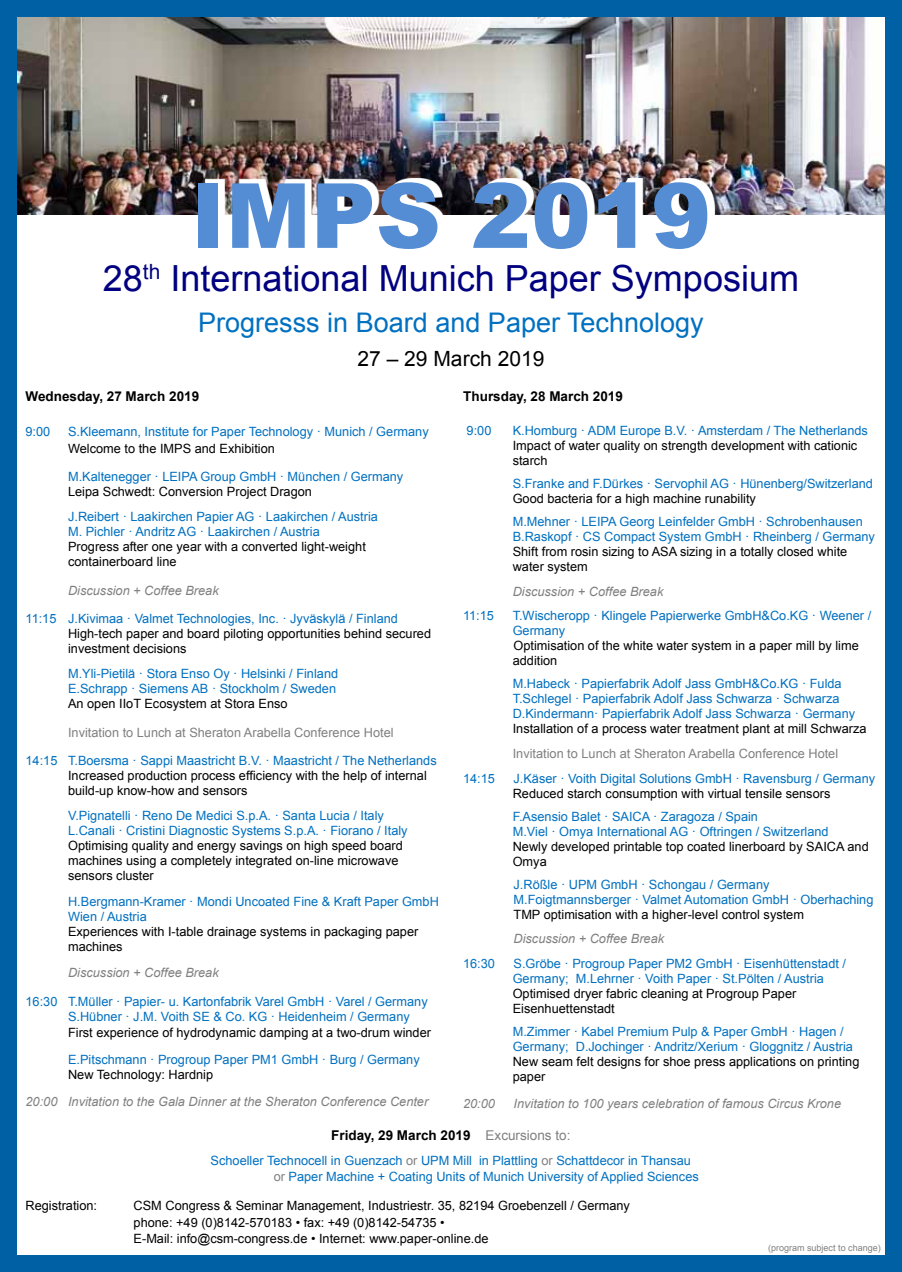
<style>
.page{position:relative;width:902px;height:1272px;background:#fff}
.page>*{position:absolute;margin:0;border:0;box-sizing:border-box;transform-origin:0 0}
.t1{font:900 90px "Arial";color:#548dd4}
.t2{font:36px "Arial";color:#000080}
.t3{font:27px "Arial";color:#0070c0}
.t4{font:21px "Arial";color:#000}
.t5{font:700 13.5px "Arial";color:#000}
.t6{font:12.75px/15px "Arial";color:#0070c0}
.t7{font:12.75px/15px "Arial";color:#000}
.t8{font:italic 12.75px "Arial";color:#808080}
.t9{font:12.75px "Arial";color:#808080}
.t10{font:9px "Arial";color:#808080}
.s1{font-weight:400;color:#808080}
.s2{color:#808080}
</style>
<div class="page">
<div style="left:0;top:0;width:901px;height:1271px;background:#0060a4"></div>
<div style="left:17px;top:17px;width:867px;height:1237px;background:#fff"></div>
<img style="left:17px;top:17px;width:867px;height:198px">
<img style="left:205px;top:178px;width:509px;height:37px">
<h1 class="t1" style="left:191px;top:150px;width:522px">IMPS 2019</h1>
<h2 class="t2" style="left:103px;top:255px;width:697px">28<sup>th</sup> International Munich Paper Symposium</h2>
<h3 class="t3" style="left:198px;top:305px;width:507px">Progresss in Board and Paper Technology</h3>
<h3 class="t4" style="left:357px;top:344px;width:188px">27 – 29 March 2019</h3>
<p class="t5" style="left:26px;top:387px;width:175px">Wednesday, 27 March 2019</p>
<p class="t6" style="left:26px;top:424px;width:26px">9:00</p>
<p class="t6" style="left:68px;top:424px;width:362px">S.Kleemann, Institute for Paper Technology · Munich / Germany</p>
<p class="t7" style="left:68px;top:441px;width:208px">Welcome to the IMPS and Exhibition</p>
<p class="t6" style="left:68px;top:469px;width:336px">M.Kaltenegger · LEIPA Group GmbH · München / Germany</p>
<p class="t7" style="left:68px;top:484px;width:245px">Leipa Schwedt: Conversion Project Dragon</p>
<p class="t6" style="left:68px;top:509px;width:311px">J.Reibert · Laakirchen Papier AG · Laakirchen / Austria<br>M. Pichler · Andritz AG · Laakirchen / Austria</p>
<p class="t7" style="left:68px;top:539px;width:299px">Progress after one year with a converted light-weight containerboard line</p>
<p class="t8" style="left:68px;top:582px;width:152px">Discussion + Coffee Break</p>
<p class="t6" style="left:26px;top:611px;width:374px">11:15 J.Kivimaa · Valmet Technologies, Inc. · Jyväskylä / Finland</p>
<p class="t7" style="left:68px;top:626px;width:364px">High-tech paper and board piloting opportunities behind secured investment decisions</p>
<p class="t6" style="left:68px;top:666px;width:271px">M.Yli-Pietilä · Stora Enso Oy · Helsinki / Finland<br>E.Schrapp · Siemens AB · Stockholm / Sweden</p>
<p class="t7" style="left:68px;top:696px;width:221px">An open IIoT Ecosystem at Stora Enso</p>
<p class="t9" style="left:68px;top:724px;width:327px">Invitation to Lunch at Sheraton Arabella Conference Hotel</p>
<p class="t6" style="left:26px;top:753px;width:412px">14:15 T.Boersma · Sappi Maastricht B.V. · Maastricht / The Netherlands</p>
<p class="t7" style="left:68px;top:768px;width:360px">Increased production process efficiency with the help of internal build-up know-how and sensors</p>
<p class="t6" style="left:68px;top:808px;width:341px">V.Pignatelli · Reno De Medici S.p.A. · Santa Lucia / Italy<br>L.Canali · Cristini Diagnostic Systems S.p.A. · Fiorano / Italy</p>
<p class="t7" style="left:68px;top:838px;width:336px">Optimising quality and energy savings on high speed board machines using a completely integrated on-line microwave sensors cluster</p>
<p class="t6" style="left:68px;top:893px;width:372px">H.Bergmann-Kramer · Mondi Uncoated Fine &amp; Kraft Paper GmbH<br>Wien / Austria</p>
<p class="t7" style="left:68px;top:923px;width:352px">Experiences with I-table drainage systems in packaging paper machines</p>
<p class="t8" style="left:68px;top:964px;width:152px">Discussion + Coffee Break</p>
<p class="t6" style="left:68px;top:993px;width:361px;text-indent:-43px">16:30 T.Müller · Papier- u. Kartonfabrik Varel GmbH · Varel / Germany<br>S.Hübner · J.M. Voith SE &amp; Co. KG · Heidenheim / Germany</p>
<p class="t7" style="left:68px;top:1025px;width:364px">First experience of hydrodynamic damping at a two-drum winder</p>
<p class="t6" style="left:68px;top:1052px;width:353px">E.Pitschmann · Progroup Paper PM1 GmbH · Burg / Germany</p>
<p class="t7" style="left:68px;top:1067px;width:147px">New Technology: Hardnip</p>
<p class="t8" style="left:25px;top:1093px;width:404px">20:00 Invitation to the Gala Dinner at the Sheraton Conference Center</p>
<p class="t5" style="left:463px;top:387px;width:161px">Thursday, 28 March 2019</p>
<p class="t6" style="left:466px;top:423px;width:26px">9:00</p>
<p class="t6" style="left:512px;top:423px;width:357px">K.Homburg · ADM Europe B.V. · Amsterdam / The Netherlands</p>
<p class="t7" style="left:512px;top:438px;width:346px">Impact of water quality on strength development with cationic starch</p>
<p class="t6" style="left:512px;top:476px;width:361px">S.Franke and F.Dürkes · Servophil AG · Hünenberg/Switzerland</p>
<p class="t7" style="left:512px;top:491px;width:245px">Good bacteria for a high machine runability</p>
<p class="t6" style="left:512px;top:514px;width:364px">M.Mehner · LEIPA Georg Leinfelder GmbH · Schrobenhausen<br>B.Raskopf · CS Compact System GmbH · Rheinberg / Germany</p>
<p class="t7" style="left:512px;top:544px;width:336px">Shift from rosin sizing to ASA sizing in a totally closed white water system</p>
<p class="t8" style="left:512px;top:583px;width:152px">Discussion + Coffee Break</p>
<p class="t6" style="left:463px;top:608px;width:32px">11:15</p>
<p class="t6" style="left:512px;top:608px;width:360px">T.Wischeropp · Klingele Papierwerke GmbH&amp;Co.KG · Weener /<br>Germany</p>
<p class="t7" style="left:512px;top:638px;width:347px">Optimisation of the white water system in a paper mill by lime addition</p>
<p class="t6" style="left:512px;top:676px;width:344px">M.Habeck · Papierfabrik Adolf Jass GmbH&amp;Co.KG · Fulda<br>T.Schlegel · Papierfabrik Adolf Jass Schwarza · Schwarza<br>D.Kindermann· Papierfabrik Adolf Jass Schwarza · Germany</p>
<p class="t7" style="left:512px;top:721px;width:355px">Installation of a process water treatment plant at mill Schwarza</p>
<p class="t9" style="left:512px;top:745px;width:327px">Invitation to Lunch at Sheraton Arabella Conference Hotel</p>
<p class="t6" style="left:463px;top:770px;width:33px">14:15</p>
<p class="t6" style="left:513px;top:770px;width:363px">J.Käser · Voith Digital Solutions GmbH · Ravensburg / Germany</p>
<p class="t7" style="left:512px;top:785px;width:319px">Reduced starch consumption with virtual tensile sensors</p>
<p class="t6" style="left:512px;top:808px;width:317px">F.Asensio Balet · SAICA · Zaragoza / Spain<br>M.Viel · Omya International AG · Oftringen / Switzerland</p>
<p class="t7" style="left:512px;top:838px;width:357px">Newly developed printable top coated linerboard by SAICA and<br>Omya</p>
<p class="t6" style="left:513px;top:876px;width:361px">J.Rößle · UPM GmbH · Schongau / Germany<br>M.Foigtmannsberger · Valmet Automation GmbH · Oberhaching</p>
<p class="t7" style="left:513px;top:906px;width:292px">TMP optimisation with a higher-level control system</p>
<p class="t8" style="left:513px;top:930px;width:152px">Discussion + Coffee Break</p>
<p class="t6" style="left:463px;top:956px;width:33px">16:30</p>
<p class="t6" style="left:512px;top:956px;width:335px">S.Gröbe · Progroup Paper PM2 GmbH · Eisenhüttenstadt /<br>Germany; M.Lehrner · Voith Paper · St.Pölten / Austria</p>
<p class="t7" style="left:512px;top:986px;width:285px">Optimised dryer fabric cleaning at Progroup Paper<br>Eisenhuettenstadt</p>
<p class="t6" style="left:512px;top:1024px;width:342px">M.Zimmer · Kabel Premium Pulp &amp; Paper GmbH · Hagen /<br>Germany; D.Jochinger · Andritz/Xerium · Gloggnitz / Austria</p>
<p class="t7" style="left:512px;top:1054px;width:348px">New seam felt designs for shoe press applications on printing paper</p>
<p class="t8" style="left:463px;top:1094px;width:33px">20:00</p>
<p class="t8" style="left:513px;top:1094px;width:329px">Invitation to 100 years celebration of famous Circus Krone</p>
<p class="t5" style="left:331px;top:1126px;width:241px">Friday, 29 March 2019 <span class="s1">Excursions to:</span></p>
<p class="t6" style="left:274px;top:1152px;width:426px;line-height:15.9px;text-indent:-63px">Schoeller Technocell in Guenzach <span class="s2">or</span> UPM Mill in Plattling <span class="s2">or</span> Schattdecor in Thansau <span class="s2">or</span> Paper Machine + Coating Units of Munich University of Applied Sciences</p>
<p class="t7" style="left:26px;top:1198px;width:73px">Registration:</p>
<p class="t7" style="left:134px;top:1197px;width:498px;line-height:16.5px">CSM Congress &amp; Seminar Management, Industriestr. 35, 82194 Groebenzell / Germany phone: +49 (0)8142-570183 • fax: +49 (0)8142-54735 •<br>E-Mail: info@csm-congress.de • Internet: www.paper-online.de</p>
<p class="t10" style="left:768px;top:1241px;width:114px">(program subject to change)</p>
</div>
